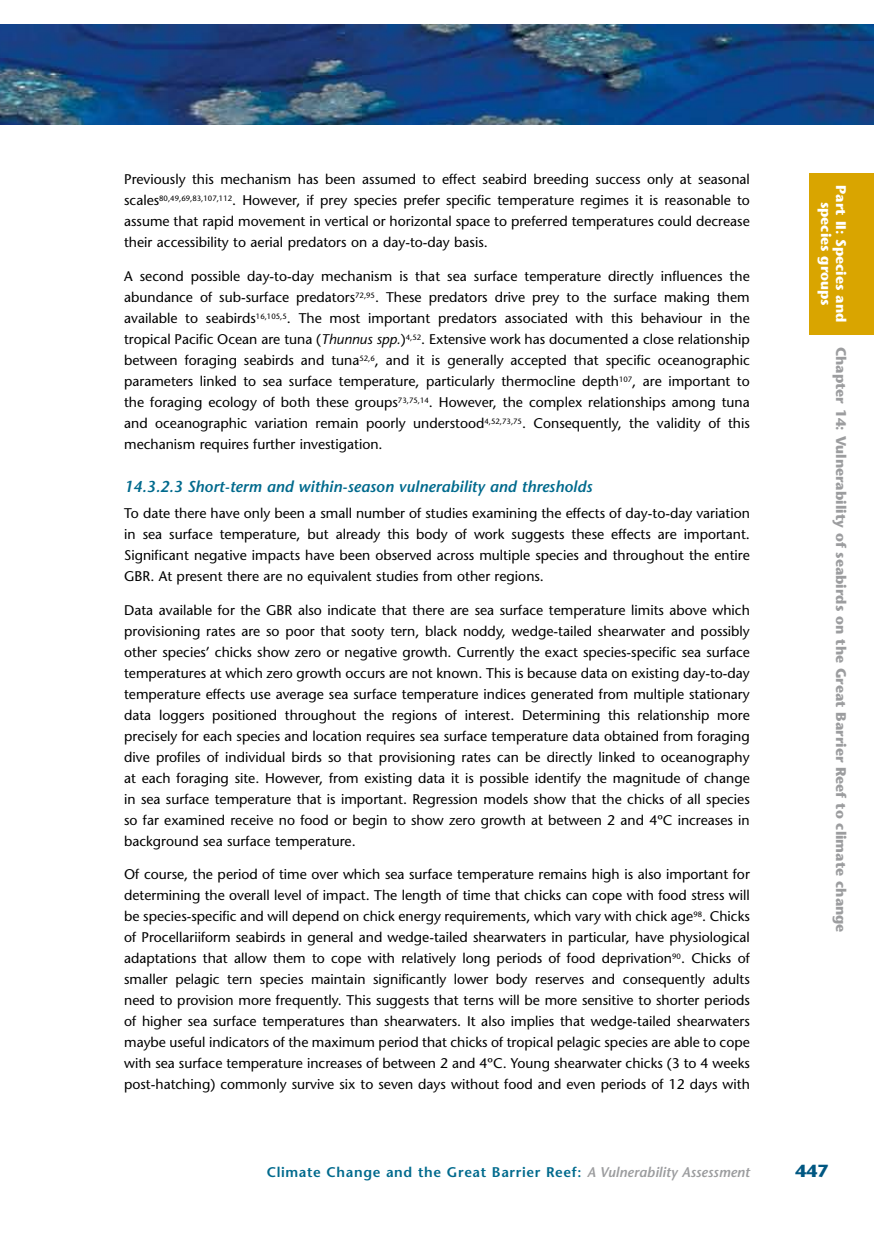
<style>
.page{position:relative;width:874px;height:1241px;background:#fff}
.page>*{position:absolute;margin:0;border:0;box-sizing:border-box;transform-origin:0 0}
.t1{font:700 17.5px "Stone Sans";color:#005782}
.t2{font:italic 600 15.75px "Stone Sans";color:#006a8d}
.t3{font:14px/21px "Stone Sans";color:#000;text-align:justify}
.t4{font:700 14px "Stone Sans";color:#9c9d9f}
.t5{font:600 14px "Stone Sans";letter-spacing:.045em;color:#006a8d}
.t6{font:700 14px/14.9px "Stone Sans";color:#fff;text-align:center}
.s1{font-style:italic}
.s2{font-style:italic;color:#9c9d9f}
</style>
<div class="page">
<img style="left:0;top:25px;width:873px;height:99px">
<div style="left:809px;top:173px;width:64px;height:162px;background:#d9a500"></div>
<p class="t3" style="left:124px;top:169px;width:627px">Previously this mechanism has been assumed to effect seabird breeding success only at seasonal scales<sup>80,49,69,83,107,112</sup>. However, if prey species prefer specific temperature regimes it is reasonable to assume that rapid movement in vertical or horizontal space to preferred temperatures could decrease their accessibility to aerial predators on a day-to-day basis.</p>
<p class="t3" style="left:124px;top:265px;width:627px">A second possible day-to-day mechanism is that sea surface temperature directly influences the abundance of sub-surface predators<sup>72,95</sup>. These predators drive prey to the surface making them available to seabirds<sup>16,105,5</sup>. The most important predators associated with this behaviour in the tropical Pacific Ocean are tuna (<span class="s1">Thunnus spp.</span>)<sup>4,52</sup>. Extensive work has documented a close relationship between foraging seabirds and tuna<sup>52,6</sup>, and it is generally accepted that specific oceanographic parameters linked to sea surface temperature, particularly thermocline depth<sup>107</sup>, are important to the foraging ecology of both these groups<sup>73,75,14</sup>. However, the complex relationships among tuna and oceanographic variation remain poorly understood<sup>4,52,73,75</sup>. Consequently, the validity of this mechanism requires further investigation.</p>
<p class="t2" style="left:124px;top:477px;width:469px">14.3.2.3 Short-term and within-season vulnerability and thresholds</p>
<p class="t3" style="left:124px;top:502px;width:627px">To date there have only been a small number of studies examining the effects of day-to-day variation in sea surface temperature, but already this body of work suggests these effects are important.<br>Significant negative impacts have been observed across multiple species and throughout the entire GBR. At present there are no equivalent studies from other regions.</p>
<p class="t3" style="left:124px;top:599px;width:627px">Data available for the GBR also indicate that there are sea surface temperature limits above which provisioning rates are so poor that sooty tern, black noddy, wedge-tailed shearwater and possibly other species’ chicks show zero or negative growth. Currently the exact species-specific sea surface temperatures at which zero growth occurs are not known. This is because data on existing day-to-day temperature effects use average sea surface temperature indices generated from multiple stationary data loggers positioned throughout the regions of interest. Determining this relationship more precisely for each species and location requires sea surface temperature data obtained from foraging dive profiles of individual birds so that provisioning rates can be directly linked to oceanography at each foraging site. However, from existing data it is possible identify the magnitude of change in sea surface temperature that is important. Regression models show that the chicks of all species so far examined receive no food or begin to show zero growth at between 2 and 4ºC increases in background sea surface temperature.</p>
<p class="t3" style="left:124px;top:863px;width:627px">Of course, the period of time over which sea surface temperature remains high is also important for determining the overall level of impact. The length of time that chicks can cope with food stress will be species-specific and will depend on chick energy requirements, which vary with chick age<sup>98</sup>. Chicks of Procellariiform seabirds in general and wedge-tailed shearwaters in particular, have physiological adaptations that allow them to cope with relatively long periods of food deprivation<sup>90</sup>. Chicks of smaller pelagic tern species maintain significantly lower body reserves and consequently adults need to provision more frequently. This suggests that terns will be more sensitive to shorter periods of higher sea surface temperatures than shearwaters. It also implies that wedge-tailed shearwaters maybe useful indicators of the maximum period that chicks of tropical pelagic species are able to cope with sea surface temperature increases of between 2 and 4ºC. Young shearwater chicks (3 to 4 weeks post-hatching) commonly survive six to seven days without food and even periods of 12 days with</p>
<p class="t6" style="left:848px;top:185px;width:138px;rotate:90deg">Part II: Species and species groups</p>
<p class="t4" style="left:849px;top:346px;width:587px;rotate:90deg">Chapter 14: Vulnerability of seabirds on the Great Barrier Reef to climate change</p>
<p class="t5" style="left:266px;top:1163px;width:484px">Climate Change and the Great Barrier Reef: <span class="s2">A Vulnerability Assessment</span></p>
<p class="t1" style="left:795px;top:1160px;width:35px">447</p>
</div>
